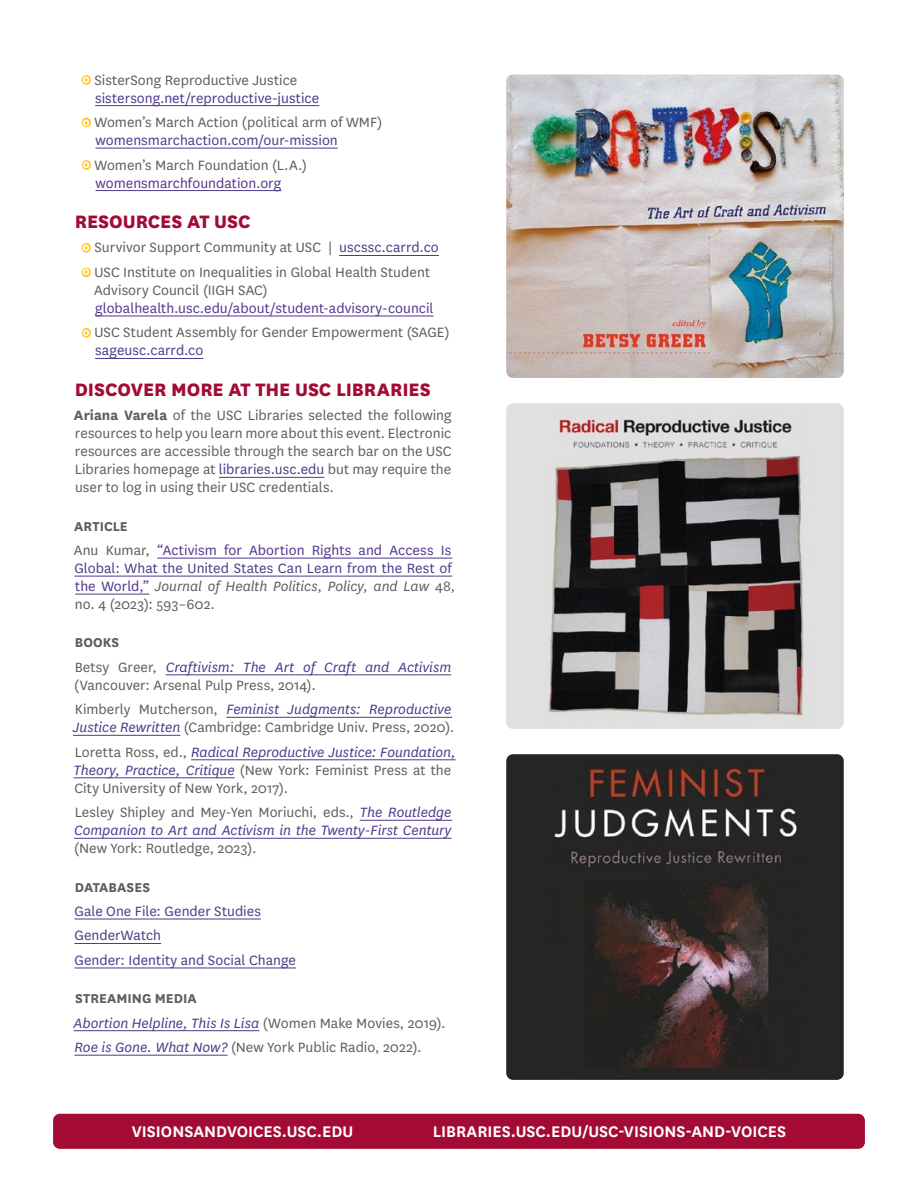
<style>
.page{position:relative;width:918px;height:1188px;background:#fff}
.page>*{position:absolute;margin:0;border:0;box-sizing:border-box;transform-origin:0 0}
.t1{font:800 21px "National";letter-spacing:-.005em;color:#a30b35}
.t2{font:600 18px "National";color:#fff}
.t3{font:15.75px/18px "National";color:#5f5c5c}
.t4{font:15.75px/18px "National";letter-spacing:.005em;color:#50388c}
.t5{font:italic 15.75px/18px "National";color:#50388c}
.t6{font:700 15px "National";letter-spacing:.005em;color:#5f5c5c}
.s1{font-weight:700;font-size:13.5px;color:#ffc425}
.s2{color:#5f5c5c}
.s3{color:#50388c}
.s4{font-weight:700}
.s5{font-style:italic;color:#5f5c5c}
.s6{font-style:italic;color:#50388c}
.s7{font-style:normal;color:#5f5c5c}
</style>
<div class="page">
<hr style="left:95px;top:105px;width:224px;height:1px;background:#50388c">
<hr style="left:95px;top:148px;width:243px;height:1px;background:#50388c">
<hr style="left:95px;top:190px;width:186px;height:1px;background:#50388c">
<hr style="left:339px;top:255px;width:100px;height:1px;background:#50388c">
<hr style="left:95px;top:316px;width:339px;height:1px;background:#50388c">
<hr style="left:95px;top:358px;width:108px;height:1px;background:#50388c">
<hr style="left:219px;top:477px;width:105px;height:1px;background:#50388c">
<hr style="left:157px;top:558px;width:295px;height:1px;background:#50388c">
<hr style="left:74px;top:576px;width:378px;height:1px;background:#50388c">
<hr style="left:75px;top:594px;width:74px;height:1px;background:#50388c">
<hr style="left:166px;top:674px;width:285px;height:1px;background:#50388c">
<hr style="left:226px;top:717px;width:226px;height:1px;background:#50388c">
<hr style="left:73px;top:735px;width:107px;height:1px;background:#50388c">
<hr style="left:191px;top:759px;width:265px;height:1px;background:#50388c">
<hr style="left:74px;top:777px;width:161px;height:1px;background:#50388c">
<hr style="left:360px;top:820px;width:92px;height:1px;background:#50388c">
<hr style="left:74px;top:838px;width:378px;height:1px;background:#50388c">
<hr style="left:74px;top:919px;width:187px;height:1px;background:#50388c">
<hr style="left:74px;top:943px;width:87px;height:1px;background:#50388c">
<hr style="left:74px;top:968px;width:222px;height:1px;background:#50388c">
<hr style="left:74px;top:1030px;width:185px;height:1px;background:#50388c">
<hr style="left:75px;top:1055px;width:153px;height:1px;background:#50388c">
<img style="left:506px;top:754px;width:338px;height:326px">
<img style="left:506px;top:75px;width:338px;height:303px">
<img style="left:506px;top:403px;width:338px;height:326px">
<div style="left:53px;top:1114px;width:812px;height:35px;background:#a30b35;border-radius:7px"></div>
<p class="t4" style="left:95px;top:70px;width:226px;text-indent:-12px"><span class="s1">o</span> <span class="s2">SisterSong Reproductive Justice </span>sistersong.net/reproductive-justice</p>
<p class="t3" style="left:95px;top:113px;width:288px;text-indent:-13px"><span class="s1">o</span> Women’s March Action (political arm of WMF) <span class="s3">womensmarchaction.com/our-mission</span></p>
<p class="t3" style="left:95px;top:155px;width:213px;text-indent:-13px"><span class="s1">o</span> Women’s March Foundation (L.A.) <span class="s3">womensmarchfoundation.org</span></p>
<h1 class="t1" style="left:75px;top:206px;width:177px">RESOURCES AT USC</h1>
<p class="t3" style="left:83px;top:235px;width:357px;line-height:24.5px"><span class="s1">o</span> Survivor Support Community at USC | <span class="s3">uscssc.carrd.co </span><span class="s1">o</span> USC Institute on Inequalities in Global Health Student</p>
<p class="t3" style="left:94px;top:280px;width:175px">Advisory Council (IIGH SAC)</p>
<p class="t4" style="left:83px;top:295px;width:368px;line-height:24.5px;text-align:center">globalhealth.usc.edu/about/student-advisory-council<br><span class="s1">o</span> <span class="s2">USC Student Assembly for Gender Empowerment (SAGE)</span></p>
<p class="t4" style="left:95px;top:341px;width:110px">sageusc.carrd.co</p>
<h1 class="t1" style="left:75px;top:374px;width:357px">DISCOVER MORE AT THE USC LIBRARIES</h1>
<p class="t3" style="left:74px;top:406px;width:379px;text-align:justify"><span class="s4">Ariana Varela</span> of the USC Libraries selected the following resources to help you learn more about this event. Electronic resources are accessible through the search bar on the USC Libraries homepage at <span class="s3">libraries.usc.edu</span> but may require the user to log in using their USC credentials.</p>
<p class="t6" style="left:74px;top:515px;width:55px">ARTICLE</p>
<p class="t4" style="left:74px;top:541px;width:383px"><span class="s2">Anu Kumar,</span> “Activism for Abortion Rights and Access Is Global: What the United States Can Learn from the Rest of the World,” <span class="s5">Journal of Health Politics, Policy, and Law</span> <span class="s2">48, no. 4 (2023): 593–602.</span></p>
<p class="t6" style="left:75px;top:632px;width:46px">BOOKS</p>
<p class="t3" style="left:74px;top:657px;width:378px">Betsy Greer, <span class="s6">Craftivism: The Art of Craft and Activism </span>(Vancouver: Arsenal Pulp Press, 2014).</p>
<p class="t3" style="left:73px;top:700px;width:383px">Kimberly Mutcherson, <span class="s6">Feminist Judgments: Reproductive<br>Justice Rewritten</span> (Cambridge: Cambridge Univ. Press, 2020).</p>
<p class="t3" style="left:74px;top:742px;width:384px">Loretta Ross, ed., <span class="s6">Radical Reproductive Justice: Foundation,<br>Theory, Practice, Critique</span> (New York: Feminist Press at the<br>City University of New York, 2017).</p>
<p class="t5" style="left:74px;top:803px;width:379px"><span class="s7">Lesley Shipley and Mey-Yen Moriuchi, eds.,</span> The Routledge<br>Companion to Art and Activism in the Twenty-First Century</p>
<p class="t3" style="left:74px;top:839px;width:184px">(New York: Routledge, 2023).</p>
<p class="t6" style="left:75px;top:876px;width:77px">DATABASES</p>
<p class="t4" style="left:74px;top:898px;width:223px;line-height:24.5px">Gale One File: Gender Studies<br>GenderWatch<br>Gender: Identity and Social Change</p>
<p class="t6" style="left:75px;top:988px;width:123px">STREAMING MEDIA</p>
<p class="t3" style="left:74px;top:1010px;width:374px;line-height:24.5px"><span class="s6">Abortion Helpline, This Is Lisa</span> (Women Make Movies, 2019).<br><span class="s6">Roe is Gone. What Now?</span> (New York Public Radio, 2022).</p>
<p class="t2" style="left:132px;top:1119px;width:223px">VISIONSANDVOICES.USC.EDU</p>
<p class="t2" style="left:433px;top:1119px;width:355px">LIBRARIES.USC.EDU/USC-VISIONS-AND-VOICES</p>
</div>
